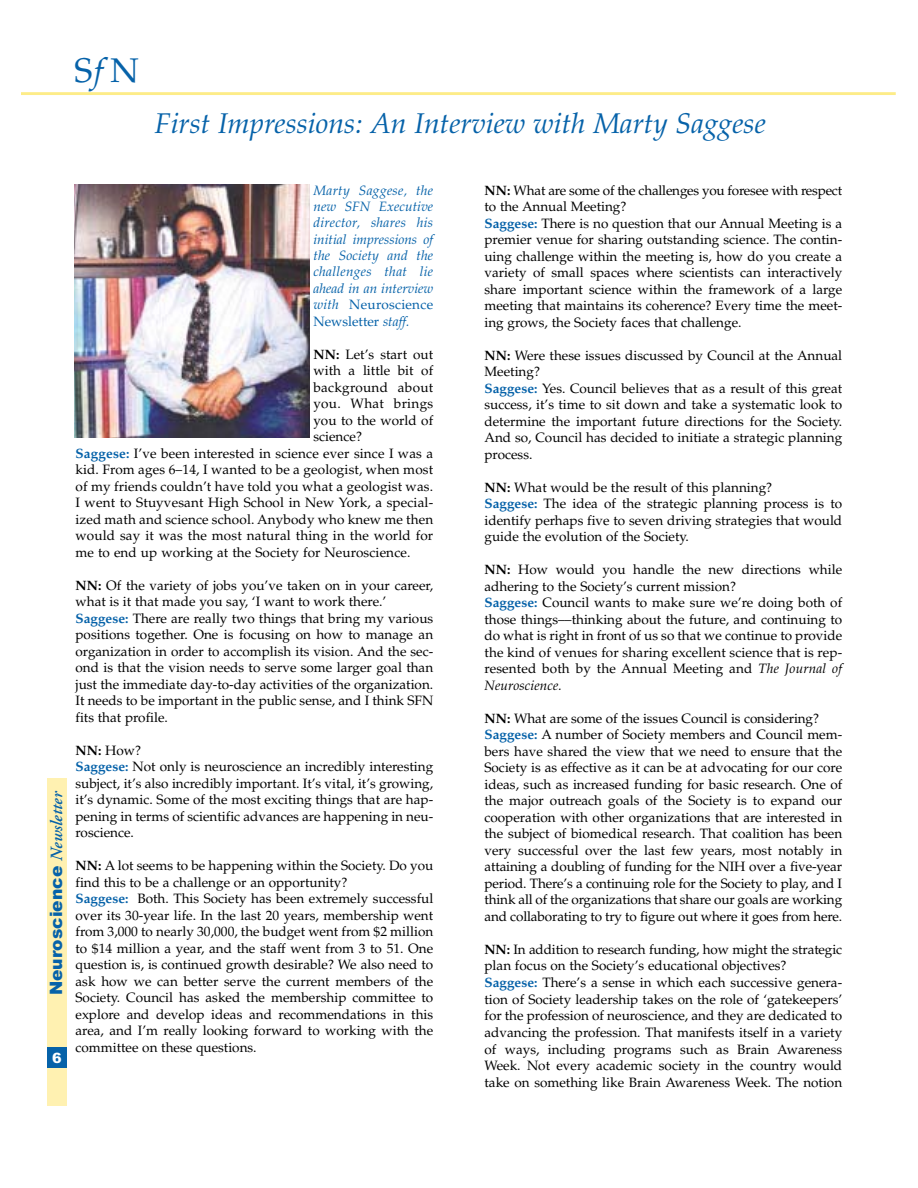
<style>
.page{position:relative;width:918px;height:1188px;background:#fff}
.page>*{position:absolute;margin:0;border:0;box-sizing:border-box;transform-origin:0 0}
.t1{font:34.2px "Palatino";color:#0662a9}
.t2{font:italic 28.5px "Palatino";color:#0662a9}
.t3{font:italic 600 17.1px "Adobe Garamond";color:#0662a9}
.t4{font:900 17.1px "Arial";color:#0662a9}
.t5{font:13.5px/16.5px "Palatino";color:#000}
.t6{font:italic 13.5px/16.4px "Palatino";letter-spacing:.01em;color:#0662a9;text-align:justify}
.t7{font:13.5px "Palatino";letter-spacing:.02em;color:#000}
.s1{font-style:italic}
.s2{font-family:"Arial";font-weight:900;font-style:normal}
.s3{font-style:normal}
.s4{font-weight:700}
.s5{font-weight:700;color:#0662a9}
</style>
<div class="page">
<div style="left:47px;top:779px;width:20px;height:327px;background:#fff1b1"></div>
<div style="left:47px;top:1048px;width:20px;height:20px;background:#0662a9"></div>
<hr style="left:21px;top:92px;width:875px;height:3px;background:#fdec88">
<img style="left:74px;top:184px;width:235px;height:254px">
<h1 class="t1" style="left:75px;top:57px;width:66px">S<span class="s1">f</span>N</h1>
<h2 class="t2" style="left:155px;top:112px;width:612px">First Impressions: An Interview with Marty Saggese</h2>
<p class="t3" style="left:50px;top:912px;width:122px;rotate:-90deg"><span class="s2">- -</span> Newsletter</p>
<p class="t4" style="left:46px;top:981px;width:13px;rotate:-90deg">-</p>
<p class="t6" style="left:313px;top:183px;width:121px">Marty Saggese, the new SFN Executive director, shares his initial impressions of the Society and the challenges that lie ahead in an interview with <span class="s3">Neuroscience Newsletter</span> staff.</p>
<p class="t5" style="left:313px;top:347px;width:121px"><span class="s4">NN:</span> Let’s start out</p>
<p class="t5" style="left:313px;top:364px;width:121px">with a little bit of</p>
<p class="t7" style="left:313px;top:382px;width:121px">background about</p>
<p class="t7" style="left:313px;top:398px;width:121px">you. What brings</p>
<p class="t5" style="left:313px;top:413px;width:121px">you to the world of</p>
<p class="t5" style="left:313px;top:430px;width:50px">science?</p>
<p class="t5" style="left:76px;top:446px;width:359px"><span class="s5">Saggese:</span> I’ve been interested in science ever since I was a</p>
<p class="t5" style="left:76px;top:463px;width:359px">kid. From ages 6–14, I wanted to be a geologist, when most</p>
<p class="t5" style="left:76px;top:479px;width:359px">of my friends couldn’t have told you what a geologist was.</p>
<p class="t5" style="left:76px;top:496px;width:359px">I went to Stuyvesant High School in New York, a special-</p>
<p class="t5" style="left:76px;top:512px;width:359px">ized math and science school. Anybody who knew me then</p>
<p class="t5" style="left:76px;top:529px;width:359px">would say it was the most natural thing in the world for</p>
<p class="t5" style="left:76px;top:545px;width:336px">me to end up working at the Society for Neuroscience.</p>
<p class="t5" style="left:76px;top:578px;width:359px"><span class="s4">NN:</span> Of the variety of jobs you’ve taken on in your career, what is it that made you say, ‘I want to work there.’ <span class="s5">Saggese:</span> There are really two things that bring my various positions together. One is focusing on how to manage an organization in order to accomplish its vision. And the sec&shy;ond is that the vision needs to serve some larger goal than just the immediate day-to-day activities of the organization.<br>It needs to be important in the public sense, and I think SFN fits that profile.</p>
<p class="t5" style="left:76px;top:743px;width:359px"><span class="s4">NN:</span> How?<br><span class="s5">Saggese:</span> Not only is neuroscience an incredibly interesting subject, it’s also incredibly important. It’s vital, it’s growing, it’s dynamic. Some of the most exciting things that are hap&shy;pening in terms of scientific advances are happening in neu&shy;roscience.</p>
<p class="t5" style="left:76px;top:859px;width:359px"><span class="s4">NN:</span> A lot seems to be happening within the Society. Do you find this to be a challenge or an opportunity?<br><span class="s5">Saggese:</span> Both. This Society has been extremely successful over its 30-year life. In the last 20 years, membership went from 3,000 to nearly 30,000, the budget went from $2 million to $14 million a year, and the staff went from 3 to 51. One question is, is continued growth desirable? We also need to ask how we can better serve the current members of the Society. Council has asked the membership committee to explore and develop ideas and recommendations in this area, and I’m really looking forward to working with the committee on these questions.</p>
<p class="t5" style="left:484px;top:183px;width:359px"><span class="s4">NN:</span> What are some of the challenges you foresee with respect to the Annual Meeting?<br><span class="s5">Saggese:</span> There is no question that our Annual Meeting is a premier venue for sharing outstanding science. The contin&shy;uing challenge within the meeting is, how do you create a variety of small spaces where scientists can interactively share important science within the framework of a large meeting that maintains its coherence? Every time the meet&shy;ing grows, the Society faces that challenge.</p>
<p class="t5" style="left:484px;top:348px;width:359px"><span class="s4">NN:</span> Were these issues discussed by Council at the Annual Meeting?<br><span class="s5">Saggese:</span> Yes. Council believes that as a result of this great success, it’s time to sit down and take a systematic look to determine the important future directions for the Society.<br>And so, Council has decided to initiate a strategic planning process.</p>
<p class="t5" style="left:484px;top:480px;width:359px"><span class="s4">NN:</span> What would be the result of this planning?<br><span class="s5">Saggese:</span> The idea of the strategic planning process is to identify perhaps five to seven driving strategies that would guide the evolution of the Society.</p>
<p class="t5" style="left:484px;top:563px;width:359px"><span class="s4">NN:</span> How would you handle the new directions while adhering to the Society’s current mission?<br><span class="s5">Saggese:</span> Council wants to make sure we’re doing both of those things––thinking about the future, and continuing to do what is right in front of us so that we continue to provide the kind of venues for sharing excellent science that is rep&shy;resented both by the Annual Meeting and <span class="s1">The Journal of Neuroscience.</span></p>
<p class="t5" style="left:484px;top:711px;width:359px"><span class="s4">NN:</span> What are some of the issues Council is considering?<br><span class="s5">Saggese:</span> A number of Society members and Council mem&shy;bers have shared the view that we need to ensure that the Society is as effective as it can be at advocating for our core ideas, such as increased funding for basic research. One of the major outreach goals of the Society is to expand our cooperation with other organizations that are interested in the subject of biomedical research. That coalition has been very successful over the last few years, most notably in attaining a doubling of funding for the NIH over a five-year period. There’s a continuing role for the Society to play, and I think all of the organizations that share our goals are working and collaborating to try to figure out where it goes from here.</p>
<p class="t5" style="left:484px;top:942px;width:359px"><span class="s4">NN:</span> In addition to research funding, how might the strategic plan focus on the Society’s educational objectives?<br><span class="s5">Saggese:</span> There’s a sense in which each successive genera&shy;tion of Society leadership takes on the role of ‘gatekeepers’ for the profession of neuroscience, and they are dedicated to advancing the profession. That manifests itself in a variety of ways, including programs such as Brain Awareness Week. Not every academic society in the country would take on something like Brain Awareness Week. The notion</p>
</div>
